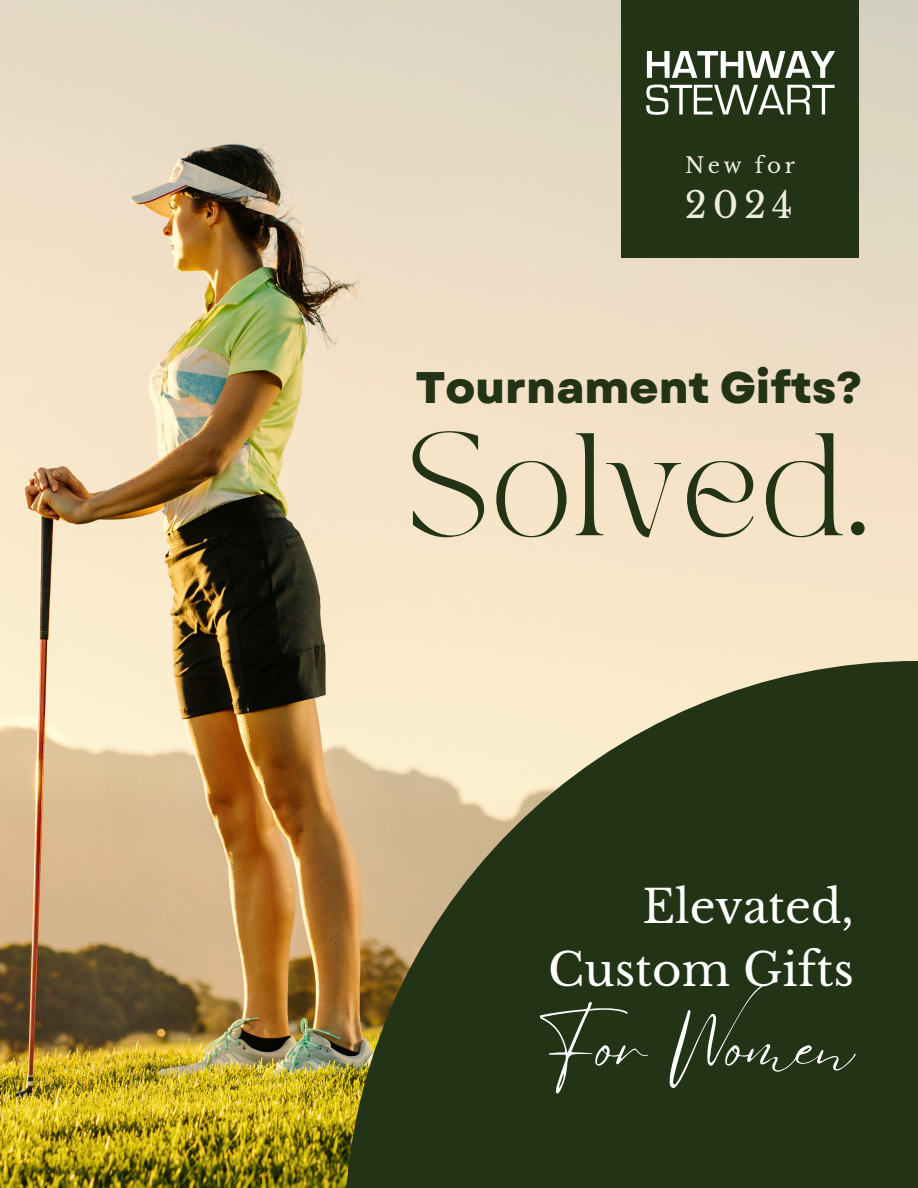
<style>
.page{position:relative;width:918px;height:1188px;background:#fff}
.page>*{position:absolute;margin:0;border:0;box-sizing:border-box;transform-origin:0 0}
.t1{font:102px "TAN PEARL Regular";color:#233316}
.t2{font:66.15px "Eyesome Script";color:#fff}
.t3{font:45.15px/63px "Libre Baskerville";color:#fff;text-align:right}
.t4{font:800 44.25px "Garet";color:#233316}
.t5{font:35.85px "Libre Baskerville";color:#eeedde}
.t6{font:21.45px "Libre Baskerville";letter-spacing:.16em;color:#eeedde}
</style>
<div class="page">
<img style="left:0;top:0;width:918px;height:1188px">
<div style="left:622px;top:0;width:236px;height:258px;background:#233316"></div>
<img style="left:646px;top:51px;width:188px;height:63px">
<svg style="left:345px;top:661px;width:573px;height:527px;background:#505738"></svg>
<p class="t6" style="left:685px;top:153px;width:111px">New for</p>
<h2 class="t5" style="left:685px;top:184px;width:109px">2024</h2>
<p class="t4" style="left:415px;top:355px;width:448px">Tournament Gifts?</p>
<p class="t1" style="left:406px;top:431px;width:466px">Solved.</p>
<h1 class="t3" style="left:548px;top:876px;width:307px">Elevated,<br>Custom Gifts</h1>
<h1 class="t2" style="left:536px;top:1005px;width:319px">For Women</h1>
</div>
